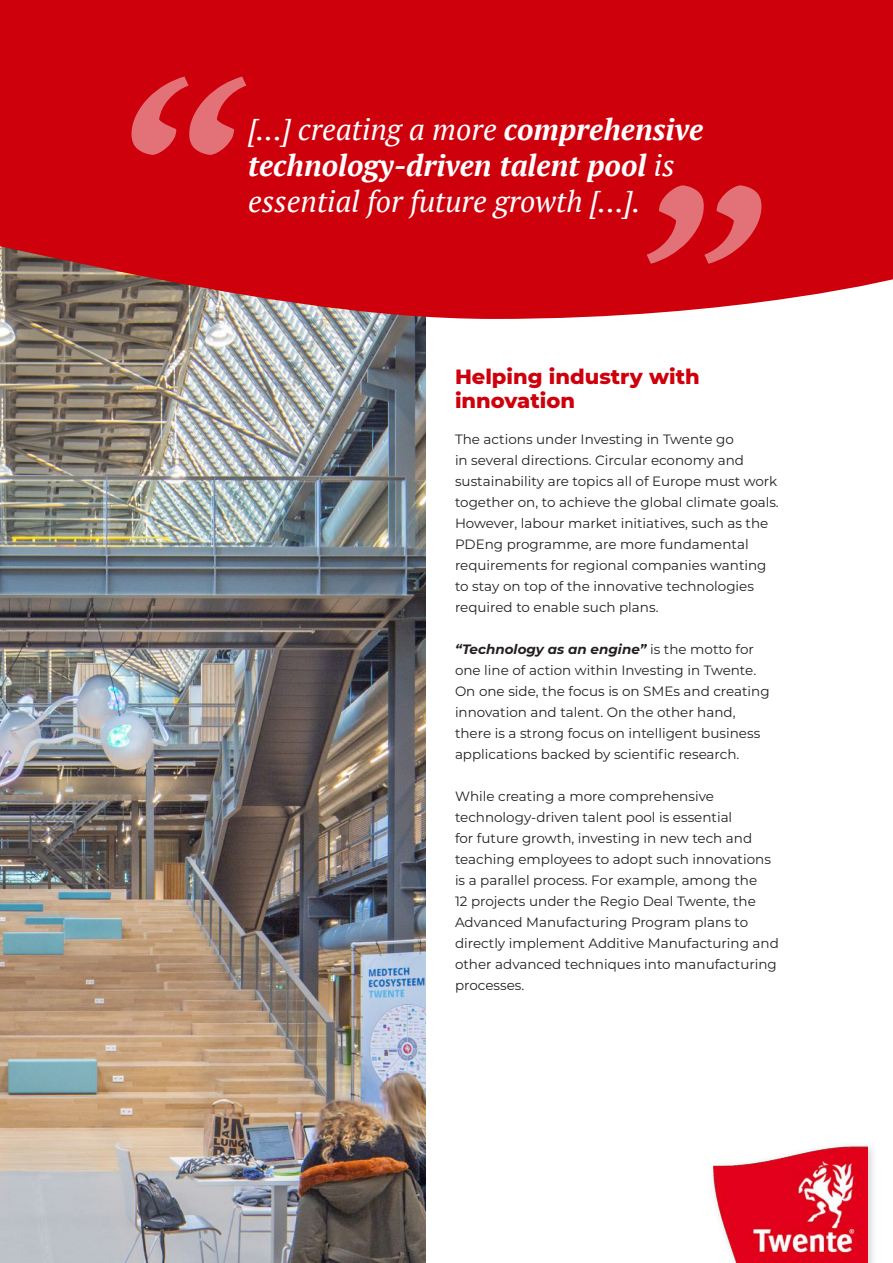
<style>
.page{position:relative;width:893px;height:1263px;background:#fff}
.page>*{position:absolute;margin:0;border:0;box-sizing:border-box;transform-origin:0 0}
.Intro_kicker{font:italic 30px/36px "PT Serif";color:#fff}
.Body_Text_Subtitle{font:800 21px/24px "Montserrat";color:#ce000c}
.Body_text{font:13.5px/21px "Montserrat";color:#231f20}
.s1{font-weight:700}
.s2{font-weight:700;font-style:italic}
</style>
<div class="page">
<img style="left:0;top:319px;width:425px;height:944px">
<svg style="left:0;top:0;width:893px;height:319px;background:#cb0b16"></svg>
<svg style="left:132px;top:77px;width:114px;height:78px;background:#d7353f"></svg>
<svg style="left:647px;top:185px;width:114px;height:79px;background:#d7353e"></svg>
<div style="left:707px;top:1140px;width:171px;height:123px;background:#231f20;opacity:.2"></div>
<img style="left:713px;top:1146px;width:155px;height:117px">
<p class="Intro_kicker" style="left:248px;top:111px;width:457px">[...] creating a more <span class="s1">comprehensive technology-driven talent pool</span> is essential for future growth [...].</p>
<p class="Body_Text_Subtitle" style="left:455px;top:363px;width:246px">Helping industry with innovation</p>
<p class="Body_text" style="left:455px;top:428px;width:325px">The actions under Investing in Twente go<br>in several directions. Circular economy and sustainability are topics all of Europe must work together on, to achieve the global climate goals.<br>However, labour market initiatives, such as the PDEng programme, are more fundamental requirements for regional companies wanting to stay on top of the innovative technologies required to enable such plans.</p>
<p class="Body_text" style="left:455px;top:638px;width:316px"><span class="s2">“Technology as an engine”</span> is the motto for one line of action within Investing in Twente.<br>On one side, the focus is on SMEs and creating innovation and talent. On the other hand, there is a strong focus on intelligent business applications backed by scientific research.</p>
<p class="Body_text" style="left:455px;top:785px;width:325px">While creating a more comprehensive technology-driven talent pool is essential<br>for future growth, investing in new tech and teaching employees to adopt such innovations is a parallel process. For example, among the<br>12 projects under the Regio Deal Twente, the Advanced Manufacturing Program plans to directly implement Additive Manufacturing and other advanced techniques into manufacturing processes.</p>
</div>
